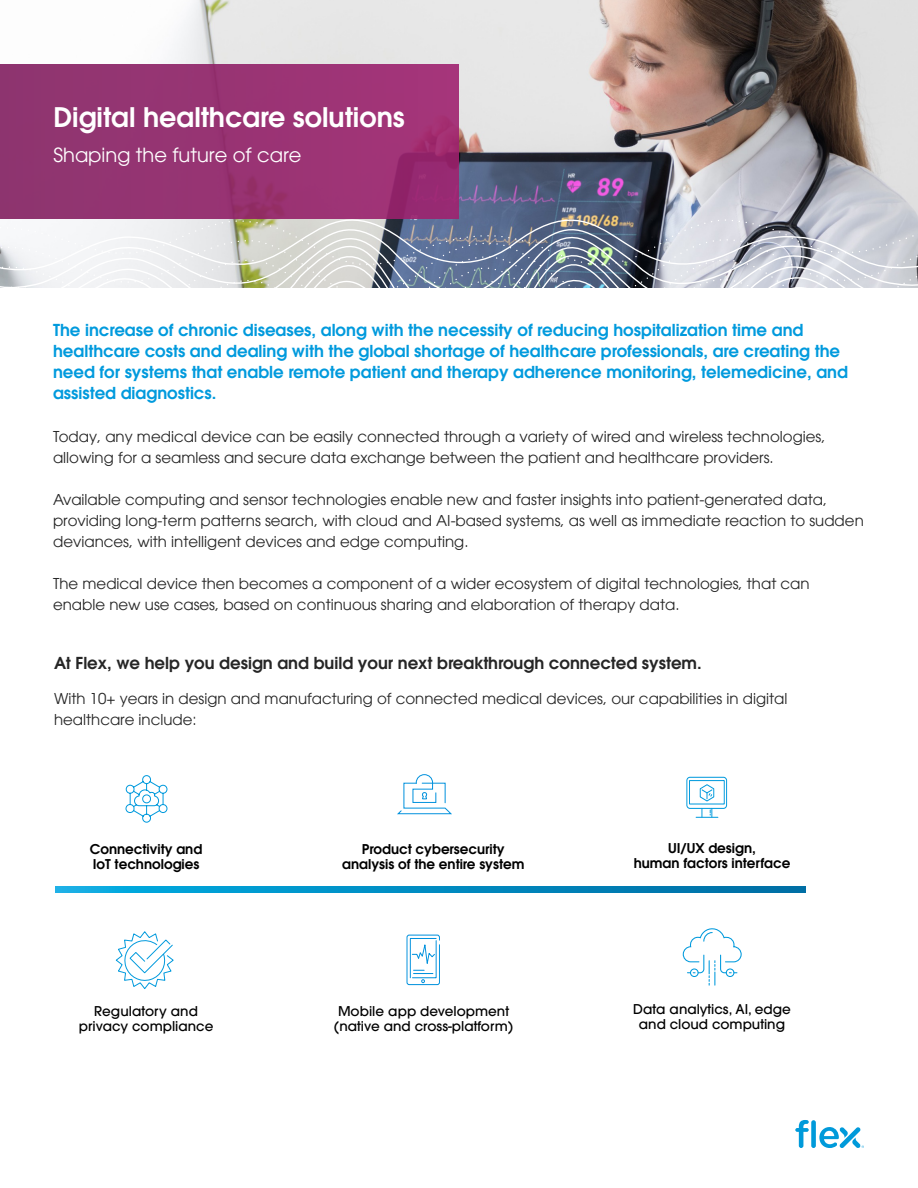
<style>
.page{position:relative;width:918px;height:1188px;background:#fff}
.page>*{position:absolute;margin:0;border:0;box-sizing:border-box;transform-origin:0 0}
.t1{font:600 37.5px "ITC Avant Garde Pro";letter-spacing:-.01em;color:#fff}
.t2{font:600 27px "ITC Avant Garde Pro";color:#fff}
.t3{font:19.5px "ITC Avant Garde Pro";color:#fff}
.t4{font:600 16.5px/21px "ITC Avant Garde Pro";color:#009add}
.t5{font:600 16.5px "ITC Avant Garde Pro";color:#262626}
.t6{font:15px/21px "ITC Avant Garde Pro";color:#262626}
.t7{font:500 13.5px/15px "ITC Avant Garde Pro";color:#000;text-align:center}
.t8{font:600 13.5px/15px "ITC Avant Garde Pro";color:#000;text-align:center}
</style>
<div class="page">
<svg style="left:795px;top:1120px;width:14px;height:28px"></svg>
<div style="left:811px;top:1120px;width:5px;height:28px;background:#009ada;border-radius:2px"></div>
<svg style="left:819px;top:1127px;width:45px;height:21px"></svg>
<img style="left:172px;top:0;width:746px;height:184px">
<svg style="left:0;top:186px;width:918px;height:101px"></svg>
<div style="left:0;top:64px;width:459px;height:155px;background:linear-gradient(to right,#8e3670,#a13076)"></div>
<svg style="left:125px;top:776px;width:43px;height:47px"></svg>
<svg style="left:397px;top:774px;width:55px;height:40px"></svg>
<div style="left:687px;top:777px;width:40px;height:32px;border:1px solid #009add;border-radius:3px"></div>
<div style="left:689px;top:780px;width:36px;height:24px;border:1px solid #009add"></div>
<svg style="left:696px;top:808px;width:22px;height:10px"></svg>
<svg style="left:700px;top:784px;width:14px;height:18px"></svg>
<svg style="left:115px;top:931px;width:59px;height:58px"></svg>
<svg style="left:406px;top:934px;width:34px;height:52px"></svg>
<svg style="left:683px;top:928px;width:58px;height:57px"></svg>
<svg style="left:55px;top:887px;width:751px;height:6px;background:#018cc2"></svg>
<h2 class="t2" style="left:53px;top:100px;width:353px">Digital healthcare solutions</h2>
<h3 class="t3" style="left:53px;top:143px;width:250px">Shaping the future of care</h3>
<h1 class="t1" style="left:52px;top:112px;width:191px">Monitoring</h1>
<p class="t4" style="left:53px;top:319px;width:796px">The increase of chronic diseases, along with the necessity of reducing hospitalization time and healthcare costs and dealing with the global shortage of healthcare professionals, are creating the need for systems that enable remote patient and therapy adherence monitoring, telemedicine, and assisted diagnostics.</p>
<p class="t6" style="left:53px;top:426px;width:774px">Today, any medical device can be easily connected through a variety of wired and wireless technologies, allowing for a seamless and secure data exchange between the patient and healthcare providers.</p>
<p class="t6" style="left:53px;top:489px;width:812px">Available computing and sensor technologies enable new and faster insights into patient-generated data, providing long-term patterns search, with cloud and AI-based systems, as well as immediate reaction to sudden deviances, with intelligent devices and edge computing.</p>
<p class="t6" style="left:53px;top:573px;width:758px">The medical device then becomes a component of a wider ecosystem of digital technologies, that can enable new use cases, based on continuous sharing and elaboration of therapy data.</p>
<p class="t5" style="left:54px;top:652px;width:649px">At Flex, we help you design and build your next breakthrough connected system.</p>
<p class="t6" style="left:54px;top:688px;width:735px">With 10+ years in design and manufacturing of connected medical devices, our capabilities in digital healthcare include:</p>
<p class="t8" style="left:90px;top:842px;width:114px;text-align:left">Connectivity and<br>IoT technologies</p>
<p class="t8" style="left:342px;top:841px;width:184px">Product cybersecurity analysis of the entire system</p>
<p class="t8" style="left:634px;top:840px;width:158px">UI/UX design,<br>human factors interface</p>
<p class="t7" style="left:79px;top:1003px;width:136px">Regulatory and privacy compliance</p>
<p class="t7" style="left:334px;top:1003px;width:181px">Mobile app development (native and cross-platform)</p>
<p class="t7" style="left:633px;top:1002px;width:159px">Data analytics, AI, edge and cloud computing</p>
</div>
